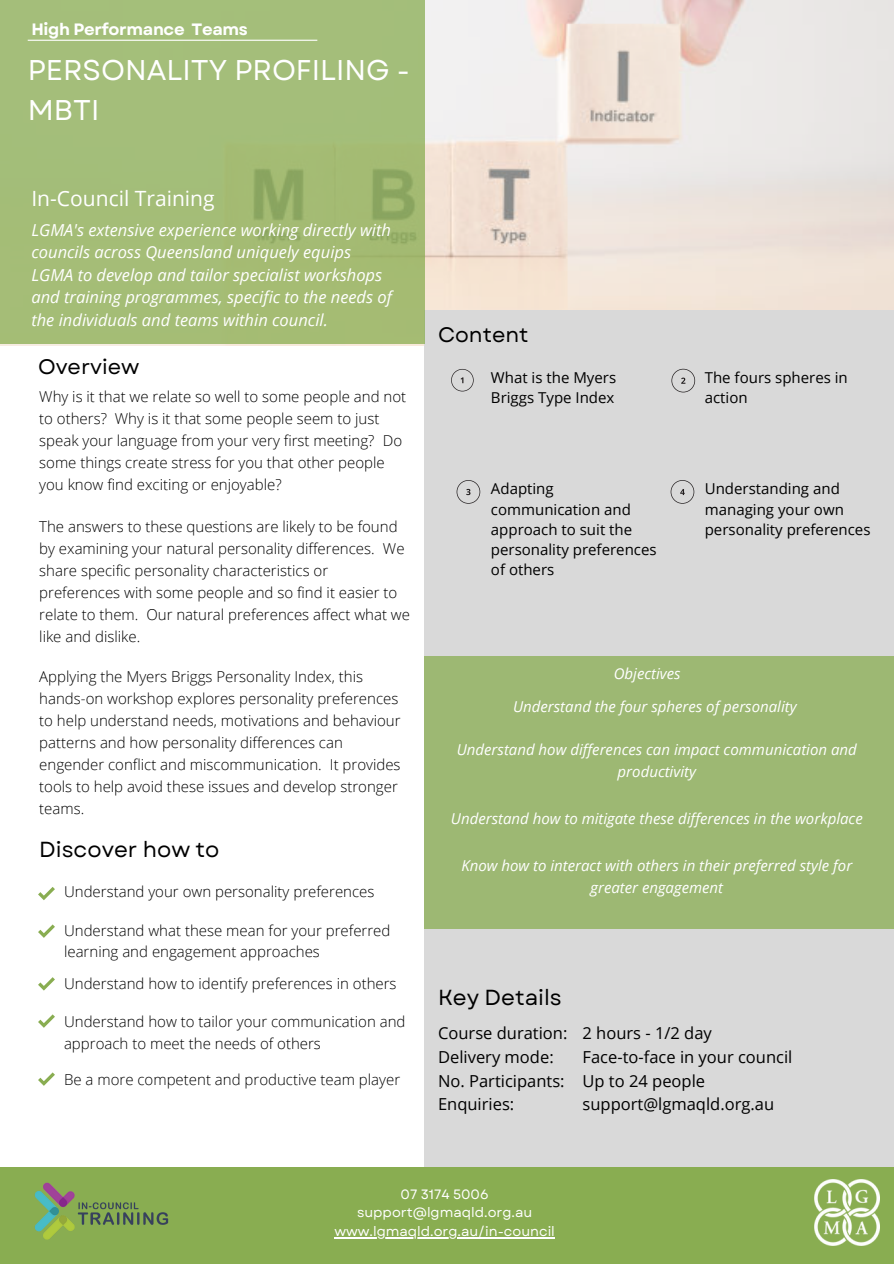
<style>
.page{position:relative;width:894px;height:1264px;background:#fff}
.page>*{position:absolute;margin:0;border:0;box-sizing:border-box;transform-origin:0 0}
.t1{font:28.5px/39.5px "Garet";color:#fff}
.t2{font:21.75px "Garet";color:#000}
.t3{font:21px "Open Sans";color:#fff}
.t4{font:21px "Garet";color:#000}
.t5{font:italic 16.5px/22.5px "Open Sans";color:#fff}
.t6{font:16.5px/23.7px "Open Sans";color:#000}
.t7{font:700 16.5px "Garet";letter-spacing:-.02em;color:#fff}
.t8{font:300 15px/22px "Open Sans";color:#000}
.t9{font:italic 15px/21.5px "Open Sans";color:#fff;text-align:center}
.t10{font:15px/20.2px "Open Sans";color:#000}
.t11{font:13.5px/18px "Garet";color:#fff;text-align:center}
</style>
<div class="page">
<img style="left:0;top:0;width:893px;height:345px">
<div style="left:424px;top:310px;width:469px;height:924px;background:#d9d9d9"></div>
<div style="left:0;top:1167px;width:893px;height:96px;background:#89ad51"></div>
<div style="left:0;top:0;width:424px;height:344px;background:#a4bd78"></div>
<div style="left:424px;top:656px;width:469px;height:273px;background:#9db873"></div>
<svg style="left:451px;top:369px;width:22px;height:22px"></svg>
<svg style="left:671px;top:369px;width:24px;height:23px"></svg>
<svg style="left:456px;top:480px;width:24px;height:23px"></svg>
<svg style="left:670px;top:480px;width:24px;height:23px"></svg>
<hr style="left:28px;top:40px;width:289px;height:1px;background:#fff">
<svg style="left:38px;top:887px;width:17px;height:13px"></svg>
<img style="left:34px;top:1182px;width:135px;height:58px">
<svg style="left:38px;top:924px;width:17px;height:13px"></svg>
<svg style="left:38px;top:977px;width:17px;height:13px"></svg>
<img style="left:814px;top:1179px;width:65px;height:66px">
<hr style="left:334px;top:1237px;width:221px;height:1px;background:#fff">
<svg style="left:38px;top:1014px;width:17px;height:13px"></svg>
<svg style="left:38px;top:1072px;width:17px;height:13px"></svg>
<p class="t7" style="left:31px;top:17px;width:218px">High Performance Teams</p>
<h1 class="t1" style="left:28px;top:51px;width:383px">PERSONALITY PROFILING -<br>MBTI</h1>
<h3 class="t3" style="left:31px;top:183px;width:185px">In-Council Training</h3>
<p class="t5" style="left:31px;top:218px;width:362px">LGMA's extensive experience working directly with councils across Queensland uniquely equips LGMA to develop and tailor specialist workshops and training programmes, specific to the needs of the individuals and teams within council.</p>
<h3 class="t4" style="left:38px;top:351px;width:103px">Overview</h3>
<p class="t8" style="left:39px;top:385px;width:368px">Why is it that we relate so well to some people and not to others? Why is it that some people seem to just speak your language from your very first meeting? Do some things create stress for you that other people you know find exciting or enjoyable?</p>
<p class="t8" style="left:39px;top:515px;width:372px">The answers to these questions are likely to be found by examining your natural personality differences. We share specific personality characteristics or preferences with some people and so find it easier to relate to them. Our natural preferences affect what we like and dislike.</p>
<p class="t8" style="left:39px;top:665px;width:363px">Applying the Myers Briggs Personality Index, this hands-on workshop explores personality preferences to help understand needs, motivations and behaviour patterns and how personality differences can engender conflict and miscommunication. It provides tools to help avoid these issues and develop stronger teams.</p>
<h2 class="t2" style="left:39px;top:833px;width:182px">Discover how to</h2>
<p class="t8" style="left:64px;top:880px;width:312px">Understand your own personality preferences</p>
<p class="t8" style="left:64px;top:919px;width:328px;line-height:21.5px">Understand what these mean for your preferred learning and engagement approaches</p>
<p class="t8" style="left:64px;top:972px;width:334px">Understand how to identify preferences in others</p>
<p class="t8" style="left:64px;top:1010px;width:343px;line-height:21.5px">Understand how to tailor your communication and approach to meet the needs of others</p>
<p class="t8" style="left:64px;top:1068px;width:337px">Be a more competent and productive team player</p>
<h3 class="t4" style="left:438px;top:319px;width:92px">Content</h3>
<p class="t10" style="left:491px;top:367px;width:127px">What is the Myers<br>Briggs Type Index</p>
<p class="t10" style="left:704px;top:367px;width:144px">The fours spheres in action</p>
<p class="t10" style="left:491px;top:478px;width:167px">Adapting communication and approach to suit the personality preferences of others</p>
<p class="t10" style="left:704px;top:478px;width:167px">Understanding and managing your own personality preferences</p>
<p class="t9" style="left:613px;top:662px;width:68px">Objectives</p>
<p class="t9" style="left:513px;top:696px;width:285px">Understand the four spheres of personality</p>
<p class="t9" style="left:456px;top:738px;width:401px">Understand how differences can impact communication and productivity</p>
<p class="t9" style="left:450px;top:807px;width:413px">Understand how to mitigate these differences in the workplace</p>
<p class="t9" style="left:461px;top:854px;width:392px">Know how to interact with others in their preferred style for greater engagement</p>
<h2 class="t2" style="left:438px;top:981px;width:125px">Key Details</h2>
<p class="t6" style="left:438px;top:1021px;width:131px">Course duration:<br>Delivery mode:<br>No. Participants:<br>Enquiries:</p>
<p class="t6" style="left:582px;top:1021px;width:211px">2 hours - 1/2 day<br>Face-to-face in your council<br>Up to 24 people support@lgmaqld.org.au</p>
<p class="t11" style="left:357px;top:1185px;width:176px">07 3174 5006 support@lgmaqld.org.au</p>
<p class="t11" style="left:334px;top:1222px;width:222px">www.lgmaqld.org.au/in-council</p>
</div>
